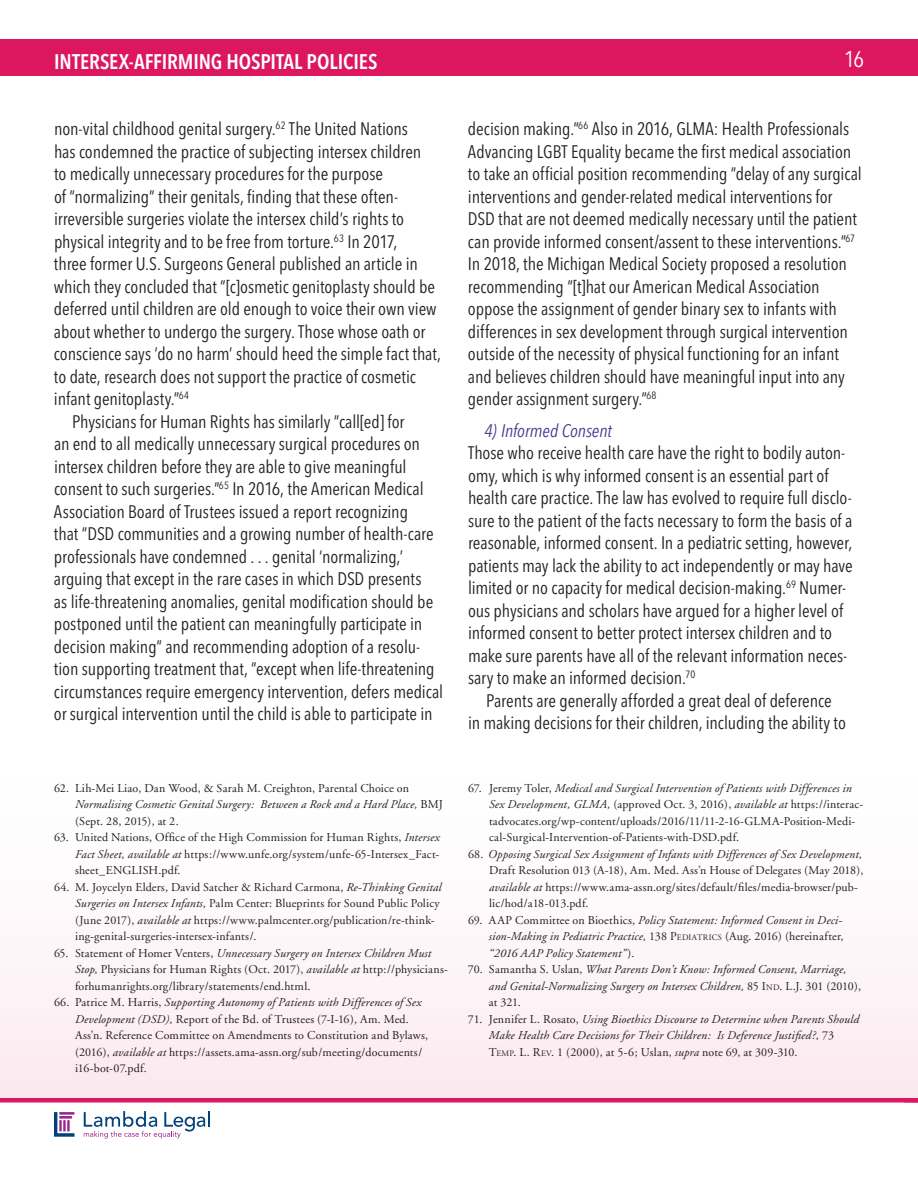
<style>
.page{position:relative;width:918px;height:1188px;background:#fff}
.page>*{position:absolute;margin:0;border:0;box-sizing:border-box;transform-origin:0 0}
.t1{font:condensed 22.5px "Avenir Next LT Pro";color:#fff}
.t2{font:600 condensed 21px "Avenir Next LT Pro";letter-spacing:-.005em;color:#fff}
.t3{font:condensed 18px/22.5px "Avenir Next LT Pro";letter-spacing:-.005em;color:#231f20}
.t4{font:italic condensed 18px "Avenir Next LT Pro";letter-spacing:-.005em;color:#4c378d}
.t5{font:12px/16.5px "Adobe Garamond";letter-spacing:.015em;color:#231f20}
.t6{font:italic 12px/16.5px "Adobe Garamond";letter-spacing:.015em;color:#231f20}
.s1{font-style:italic}
.s2{font-style:normal}
.s3{font-style:normal;font-size:8.4px}
</style>
<div class="page">
<div style="left:0;top:723px;width:918px;height:377px;background:linear-gradient(to right,#fdf7f9,#fdf7f9)"></div>
<div style="left:0;top:39px;width:918px;height:37px;background:#dc1760"></div>
<hr style="left:0;top:1098px;width:918px;height:4px;background:#dc1760">
<svg style="left:84px;top:1111px;width:125px;height:28px"></svg>
<svg style="left:54px;top:1112px;width:21px;height:25px"></svg>
<p class="t2" style="left:54px;top:49px;width:325px">INTERSEX-AFFIRMING HOSPITAL POLICIES</p>
<p class="t1" style="left:844px;top:46px;width:21px">16</p>
<p class="t3" style="left:54px;top:117px;width:356px">non-vital childhood genital surgery.<sup>62</sup> The United Nations</p>
<p class="t3" style="left:54px;top:140px;width:369px">has condemned the practice of subjecting intersex children</p>
<p class="t3" style="left:54px;top:162px;width:331px">to medically unnecessary procedures for the purpose</p>
<p class="t3" style="left:54px;top:185px;width:346px">of ”normalizing” their genitals, finding that these often-</p>
<p class="t3" style="left:54px;top:207px;width:352px">irreversible surgeries violate the intersex child’s rights to</p>
<p class="t3" style="left:54px;top:230px;width:345px">physical integrity and to be free from torture.<sup>63</sup> In 2017,</p>
<p class="t3" style="left:54px;top:252px;width:365px">three former U.S. Surgeons General published an article in</p>
<p class="t3" style="left:54px;top:275px;width:383px">which they concluded that ”[c]osmetic genitoplasty should be</p>
<p class="t3" style="left:54px;top:297px;width:384px">deferred until children are old enough to voice their own view</p>
<p class="t3" style="left:54px;top:320px;width:373px">about whether to undergo the surgery. Those whose oath or</p>
<p class="t3" style="left:54px;top:342px;width:389px">conscience says ‘do no harm’ should heed the simple fact that,</p>
<p class="t3" style="left:54px;top:365px;width:363px">to date, research does not support the practice of cosmetic</p>
<p class="t3" style="left:54px;top:387px;width:136px">infant genitoplasty.”<sup>64</sup></p>
<p class="t3" style="left:72px;top:410px;width:334px">Physicians for Human Rights has similarly ”call[ed] for</p>
<p class="t3" style="left:54px;top:432px;width:368px">an end to all medically unnecessary surgical procedures on</p>
<p class="t3" style="left:54px;top:455px;width:354px">intersex children before they are able to give meaningful</p>
<p class="t3" style="left:54px;top:477px;width:371px">consent to such surgeries.”<sup>65</sup> In 2016, the American Medical</p>
<p class="t3" style="left:54px;top:500px;width:356px">Association Board of Trustees issued a report recognizing</p>
<p class="t3" style="left:54px;top:522px;width:381px">that ”DSD communities and a growing number of health-care</p>
<p class="t3" style="left:54px;top:545px;width:351px">professionals have condemned . . . genital ‘normalizing,’</p>
<p class="t3" style="left:54px;top:567px;width:369px">arguing that except in the rare cases in which DSD presents</p>
<p class="t3" style="left:54px;top:590px;width:381px">as life-threatening anomalies, genital modification should be</p>
<p class="t3" style="left:54px;top:612px;width:370px">postponed until the patient can meaningfully participate in</p>
<p class="t3" style="left:54px;top:635px;width:368px">decision making” and recommending adoption of a resolu-</p>
<p class="t3" style="left:54px;top:657px;width:382px">tion supporting treatment that, ”except when life-threatening</p>
<p class="t3" style="left:54px;top:680px;width:391px">circumstances require emergency intervention, defers medical</p>
<p class="t3" style="left:54px;top:702px;width:380px">or surgical intervention until the child is able to participate in</p>
<p class="t5" style="left:75px;top:780px;width:370px;text-indent:-21px">62. Lih-Mei Liao, Dan Wood, &amp; Sarah M. Creighton, Parental Choice on<br><span class="s1">Normalising Cosmetic Genital Surgery: Between a Rock and a Hard Place,</span> BMJ (Sept. 28, 2015), at 2.</p>
<p class="t5" style="left:75px;top:830px;width:366px;text-align:justify;text-indent:-21px">63. United Nations, Office of the High Commission for Human Rights, <span class="s1">Intersex Fact Sheet, available at</span> https://www.unfe.org/system/unfe-65-Intersex_Fact&shy;sheet_ENGLISH.pdf.</p>
<p class="t5" style="left:75px;top:879px;width:368px;text-indent:-21px">64. M. Joycelyn Elders, David Satcher &amp; Richard Carmona, <span class="s1">Re-Thinking Genital Surgeries on Intersex Infants,</span> Palm Center: Blueprints for Sound Public Policy (June 2017), <span class="s1">available at</span> https://www.palmcenter.org/publication/re-think&shy;ing-genital-surgeries-intersex-infants/.</p>
<p class="t5" style="left:75px;top:945px;width:374px;text-indent:-21px">65. Statement of Homer Venters, <span class="s1">Unnecessary Surgery on Intersex Children Must<br>Stop,</span> Physicians for Human Rights (Oct. 2017), <span class="s1">available at</span> http://physicians&shy;forhumanrights.org/library/statements/end.html.</p>
<p class="t5" style="left:75px;top:995px;width:355px;text-indent:-21px">66. Patrice M. Harris, <span class="s1">Supporting Autonomy of Patients with Differences of Sex Development (DSD),</span> Report of the Bd. of Trustees (7-I-16), Am. Med.<br>Ass’n. Reference Committee on Amendments to Constitution and Bylaws, (2016), <span class="s1">available at</span> https://assets.ama-assn.org/sub/meeting/documents/ i16-bot-07.pdf.</p>
<p class="t3" style="left:468px;top:117px;width:395px">decision making.”<sup>66</sup> Also in 2016, GLMA: Health Professionals Advancing LGBT Equality became the first medical association to take an official position recommending ”delay of any surgical interventions and gender-related medical interventions for DSD that are not deemed medically necessary until the patient can provide informed consent/assent to these interventions.”<sup>67<br></sup>In 2018, the Michigan Medical Society proposed a resolution recommending ”[t]hat our American Medical Association oppose the assignment of gender binary sex to infants with differences in sex development through surgical intervention outside of the necessity of physical functioning for an infant and believes children should have meaningful input into any gender assignment surgery.”<sup>68</sup></p>
<p class="t4" style="left:484px;top:419px;width:129px">4) Informed Consent</p>
<p class="t3" style="left:468px;top:441px;width:386px">Those who receive health care have the right to bodily auton&shy;omy, which is why informed consent is an essential part of health care practice. The law has evolved to require full disclo&shy;sure to the patient of the facts necessary to form the basis of a reasonable, informed consent. In a pediatric setting, however, patients may lack the ability to act independently or may have limited or no capacity for medical decision-making.<sup>69</sup> Numer&shy;ous physicians and scholars have argued for a higher level of informed consent to better protect intersex children and to make sure parents have all of the relevant information neces&shy;sary to make an informed decision.<sup>70</sup></p>
<p class="t3" style="left:468px;top:689px;width:380px;text-align:center">Parents are generally afforded a great deal of deference<br>in making decisions for their children, including the ability to</p>
<p class="t5" style="left:489px;top:780px;width:376px;text-indent:-21px">67. Jeremy Toler, <span class="s1">Medical and Surgical Intervention of Patients with Differences in Sex Development, GLMA,</span> (approved Oct. 3, 2016), <span class="s1">available at</span> https://interac&shy;tadvocates.org/wp-content/uploads/2016/11/11-2-16-GLMA-Position-Medi&shy;cal-Surgical-Intervention-of-Patients-with-DSD.pdf.</p>
<p class="t5" style="left:489px;top:846px;width:376px;text-indent:-21px">68. <span class="s1">Opposing Surgical Sex Assignment of Infants with Differences of Sex Development, </span>Draft Resolution 013 (A-18), Am. Med. Ass’n House of Delegates (May 2018), <span class="s1">available at</span> https://www.ama-assn.org/sites/default/files/media-browser/pub&shy;lic/hod/a18-013.pdf.</p>
<p class="t6" style="left:489px;top:912px;width:356px;text-align:justify;text-indent:-21px"><span class="s2">69. AAP Committee on Bioethics,</span> Policy Statement: Informed Consent in Deci&shy;sion-Making in Pediatric Practice, <span class="s2">138 P</span><span class="s3">EDIATRICS</span> <span class="s2">(Aug. 2016) (hereinafter, </span>“2016 AAP Policy Statement”<span class="s2">).</span></p>
<p class="t6" style="left:489px;top:962px;width:374px;text-indent:-21px"><span class="s2">70. Samantha S. Uslan,</span> What Parents Don’t Know: Informed Consent, Marriage, and Genital-Normalizing Surgery on Intersex Children, <span class="s2">85</span> <span class="s2">I</span><span class="s3">ND</span><span class="s2">. L.J.</span> <span class="s2">301 (2010), at 321.</span></p>
<p class="t6" style="left:489px;top:1011px;width:372px;text-indent:-21px"><span class="s2">71. Jennifer L. Rosato,</span> Using Bioethics Discourse to Determine when Parents Should<br>Make Health Care Decisions for Their Children: Is Deference Justified?, <span class="s2">73<br></span><span class="s2">T</span><span class="s3">EMP</span><span class="s2">. L. R</span><span class="s3">EV</span><span class="s2">.</span> <span class="s2">1 (2000), at 5-6; Uslan,</span> supra <span class="s2">note 69, at 309-310.</span></p>
</div>
